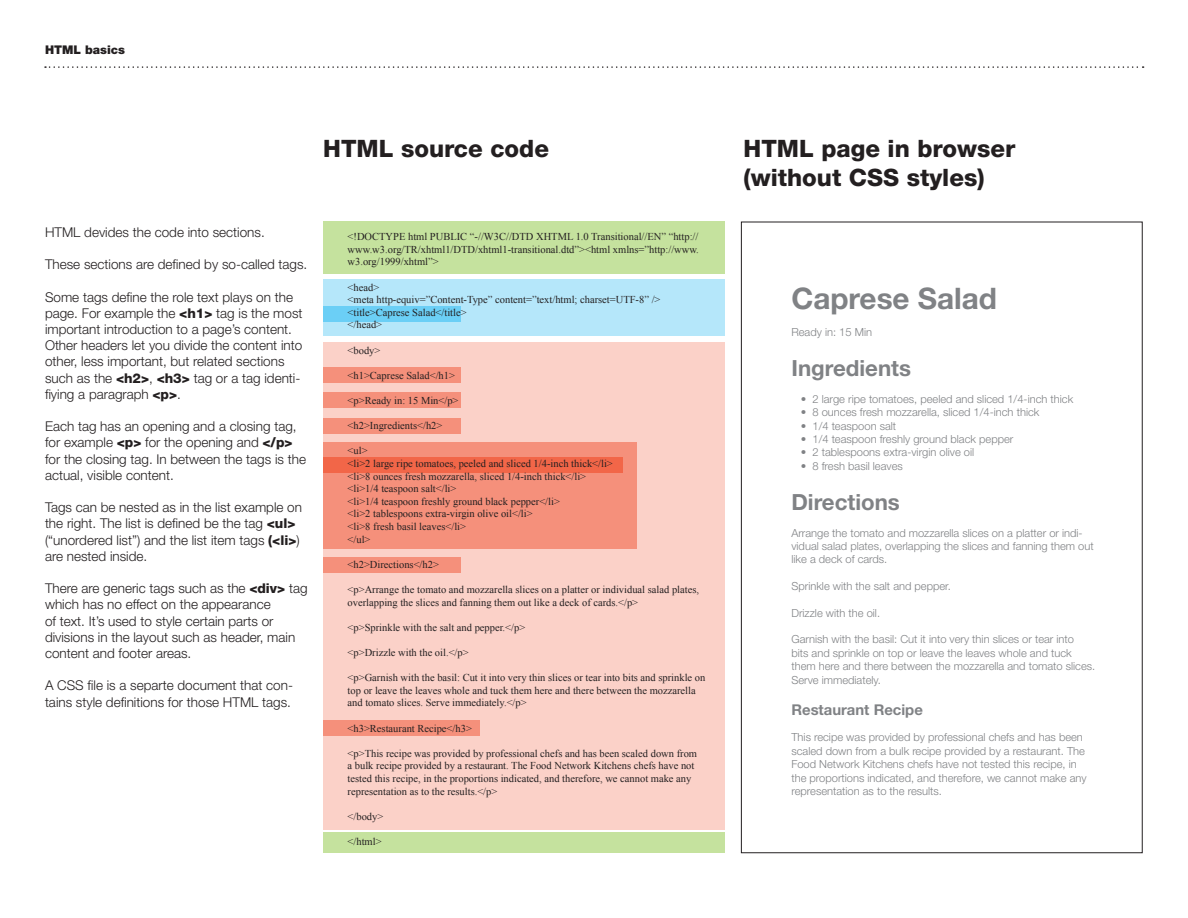
<style>
.page{position:relative;width:1188px;height:918px;background:#fff}
.page>*{position:absolute;margin:0;border:0;box-sizing:border-box;transform-origin:0 0}
.t1{font:700 29.7px "Helvetica Neue LT Std";color:#808285}
.t2{font:800 24px "Helvetica Neue LT Std";color:#231f20}
.t3{font:700 22.35px "Helvetica Neue LT Std";color:#808285}
.t4{font:700 14.85px "Helvetica Neue LT Std";color:#808285}
.t5{font:300 13.5px/16.2px "Helvetica Neue LT Std";color:#231f20}
.t6{font:900 12px "Helvetica Neue LT Std";color:#231f20}
.t7{font:300 11.1px/13.4px "Helvetica Neue LT Std";color:#808285}
.t8{font:10.5px/12.6px "Times New Roman";color:#231f20}
.s1{font-weight:800}
</style>
<div class="page">
<div style="left:323px;top:222px;width:402px;height:52px;background:#c5e29e"></div>
<div style="left:323px;top:279px;width:402px;height:57px;background:#b5e7fa"></div>
<div style="left:323px;top:342px;width:402px;height:487px;background:#fbd1c8"></div>
<div style="left:323px;top:832px;width:402px;height:21px;background:#c5e29e"></div>
<div style="left:323px;top:306px;width:138px;height:16px;background:#6bcff6"></div>
<div style="left:323px;top:367px;width:138px;height:15px;background:#f5907b"></div>
<div style="left:323px;top:393px;width:138px;height:15px;background:#f5907b"></div>
<div style="left:323px;top:418px;width:138px;height:16px;background:#f5907b"></div>
<div style="left:323px;top:442px;width:314px;height:107px;background:#f5907b"></div>
<div style="left:323px;top:557px;width:138px;height:16px;background:#f5907b"></div>
<div style="left:323px;top:720px;width:157px;height:16px;background:#f5907b"></div>
<div style="left:323px;top:457px;width:299px;height:15px;background:#f26648"></div>
<svg style="left:45px;top:66px;width:1099px;height:2px"></svg>
<p class="t6" style="left:45px;top:42px;width:82px">HTML basics</p>
<p class="t5" style="left:45px;top:224px;width:221px">HTML devides the code into sections.</p>
<p class="t5" style="left:45px;top:256px;width:264px">These sections are defined by so-called tags.</p>
<p class="t5" style="left:45px;top:289px;width:259px">Some tags define the role text plays on the page. For example the <span class="s1">&lt;h1&gt;</span> tag is the most important introduction to a page’s content.<br>Other headers let you divide the content into other, less important, but related sections such as the <span class="s1">&lt;h2&gt;</span>, <span class="s1">&lt;h3&gt;</span> tag or a tag identi&shy;fiying a paragraph <span class="s1">&lt;p&gt;</span>.</p>
<p class="t5" style="left:45px;top:418px;width:263px">Each tag has an opening and a closing tag, for example <span class="s1">&lt;p&gt;</span> for the opening and <span class="s1">&lt;/p&gt; </span>for the closing tag. In between the tags is the actual, visible content.</p>
<p class="t5" style="left:45px;top:499px;width:259px">Tags can be nested as in the list example on the right. The list is defined be the tag <span class="s1">&lt;ul&gt; </span>(“unordered list”) and the list item tags <span class="s1">(&lt;li&gt;</span>) are nested inside.</p>
<p class="t5" style="left:45px;top:580px;width:264px">There are generic tags such as the <span class="s1">&lt;div&gt;</span> tag which has no effect on the appearance</p>
<p class="t5" style="left:45px;top:613px;width:252px">of text. It’s used to style certain parts or divisions in the layout such as header, main content and footer areas.</p>
<p class="t5" style="left:45px;top:677px;width:250px">A CSS file is a separte document that con&shy;tains style definitions for those HTML tags.</p>
<p class="t2" style="left:323px;top:134px;width:227px">HTML source code</p>
<p class="t2" style="left:744px;top:134px;width:273px">HTML page in browser</p>
<p class="t2" style="left:744px;top:163px;width:242px">(without CSS styles)</p>
<p class="t8" style="left:348px;top:230px;width:353px;text-align:justify">&lt;!DOCTYPE html PUBLIC “-//W3C//DTD XHTML 1.0 Transitional//EN” “http:// www.w3.org/TR/xhtml1/DTD/xhtml1-transitional.dtd”&gt;&lt;html xmlns=”http://www. w3.org/1999/xhtml”&gt;</p>
<p class="t8" style="left:348px;top:281px;width:33px">&lt;head&gt;</p>
<p class="t8" style="left:348px;top:293px;width:314px">&lt;meta http-equiv=”Content-Type” content=”text/html; charset=UTF-8” /&gt;</p>
<p class="t8" style="left:348px;top:306px;width:121px">&lt;title&gt;Caprese Salad&lt;/title&gt;</p>
<p class="t8" style="left:348px;top:318px;width:36px">&lt;/head&gt;</p>
<p class="t8" style="left:348px;top:344px;width:34px">&lt;body&gt;</p>
<p class="t8" style="left:348px;top:369px;width:109px">&lt;h1&gt;Caprese Salad&lt;/h1&gt;</p>
<p class="t8" style="left:348px;top:394px;width:112px">&lt;p&gt;Ready in: 15 Min&lt;/p&gt;</p>
<p class="t8" style="left:348px;top:419px;width:96px">&lt;h2&gt;Ingredients&lt;/h2&gt;</p>
<p class="t8" style="left:348px;top:444px;width:22px">&lt;ul&gt;</p>
<p class="t8" style="left:348px;top:457px;width:267px">&lt;li&gt;2 large ripe tomatoes, peeled and sliced 1/4-inch thick&lt;/li&gt;</p>
<p class="t8" style="left:348px;top:470px;width:240px">&lt;li&gt;8 ounces fresh mozzarella, sliced 1/4-inch thick&lt;/li&gt;</p>
<p class="t8" style="left:348px;top:482px;width:110px">&lt;li&gt;1/4 teaspoon salt&lt;/li&gt;</p>
<p class="t8" style="left:348px;top:495px;width:214px">&lt;li&gt;1/4 teaspoon freshly ground black pepper&lt;/li&gt;</p>
<p class="t8" style="left:348px;top:507px;width:187px">&lt;li&gt;2 tablespoons extra-virgin olive oil&lt;/li&gt;</p>
<p class="t8" style="left:348px;top:520px;width:120px">&lt;li&gt;8 fresh basil leaves&lt;/li&gt;</p>
<p class="t8" style="left:348px;top:533px;width:24px">&lt;/ul&gt;</p>
<p class="t8" style="left:348px;top:558px;width:93px">&lt;h2&gt;Directions&lt;/h2&gt;</p>
<p class="t8" style="left:348px;top:583px;width:353px">&lt;p&gt;Arrange the tomato and mozzarella slices on a platter or individual salad plates, overlapping the slices and fanning them out like a deck of cards.&lt;/p&gt;</p>
<p class="t8" style="left:348px;top:621px;width:179px">&lt;p&gt;Sprinkle with the salt and pepper.&lt;/p&gt;</p>
<p class="t8" style="left:348px;top:646px;width:123px">&lt;p&gt;Drizzle with the oil.&lt;/p&gt;</p>
<p class="t8" style="left:348px;top:671px;width:359px">&lt;p&gt;Garnish with the basil: Cut it into very thin slices or tear into bits and sprinkle on top or leave the leaves whole and tuck them here and there between the mozzarella and tomato slices. Serve immediately.&lt;/p&gt;</p>
<p class="t8" style="left:348px;top:722px;width:126px">&lt;h3&gt;Restaurant Recipe&lt;/h3&gt;</p>
<p class="t8" style="left:348px;top:747px;width:351px">&lt;p&gt;This recipe was provided by professional chefs and has been scaled down from a bulk recipe provided by a restaurant. The Food Network Kitchens chefs have not tested this recipe, in the proportions indicated, and therefore, we cannot make any representation as to the results.&lt;/p&gt;</p>
<p class="t8" style="left:348px;top:810px;width:37px">&lt;/body&gt;</p>
<p class="t8" style="left:348px;top:835px;width:36px">&lt;/html&gt;</p>
<p class="t1" style="left:791px;top:280px;width:207px">Caprese Salad</p>
<p class="t7" style="left:791px;top:325px;width:82px">Ready in: 15 Min</p>
<p class="t3" style="left:791px;top:354px;width:121px">Ingredients</p>
<p class="t7" style="left:801px;top:392px;width:274px">• 2 large ripe tomatoes, peeled and sliced 1/4-inch thick</p>
<p class="t7" style="left:801px;top:405px;width:240px">• 8 ounces fresh mozzarella, sliced 1/4-inch thick</p>
<p class="t7" style="left:801px;top:419px;width:97px">• 1/4 teaspoon salt</p>
<p class="t7" style="left:801px;top:432px;width:214px">• 1/4 teaspoon freshly ground black pepper</p>
<p class="t7" style="left:801px;top:445px;width:175px">• 2 tablespoons extra-virgin olive oil</p>
<p class="t7" style="left:801px;top:459px;width:104px">• 8 fresh basil leaves</p>
<p class="t3" style="left:791px;top:488px;width:110px">Directions</p>
<p class="t7" style="left:791px;top:526px;width:304px">Arrange the tomato and mozzarella slices on a platter or indi&shy;vidual salad plates, overlapping the slices and fanning them out like a deck of cards.</p>
<p class="t7" style="left:791px;top:579px;width:161px">Sprinkle with the salt and pepper.</p>
<p class="t7" style="left:791px;top:606px;width:90px">Drizzle with the oil.</p>
<p class="t7" style="left:791px;top:633px;width:305px">Garnish with the basil: Cut it into very thin slices or tear into<br>bits and sprinkle on top or leave the leaves whole and tuck them here and there between the mozzarella and tomato slices.<br>Serve immediately.</p>
<p class="t4" style="left:791px;top:700px;width:133px">Restaurant Recipe</p>
<p class="t7" style="left:791px;top:731px;width:297px">This recipe was provided by professional chefs and has been scaled down from a bulk recipe provided by a restaurant. The Food Network Kitchens chefs have not tested this recipe, in the proportions indicated, and therefore, we cannot make any representation as to the results.</p>
</div>
